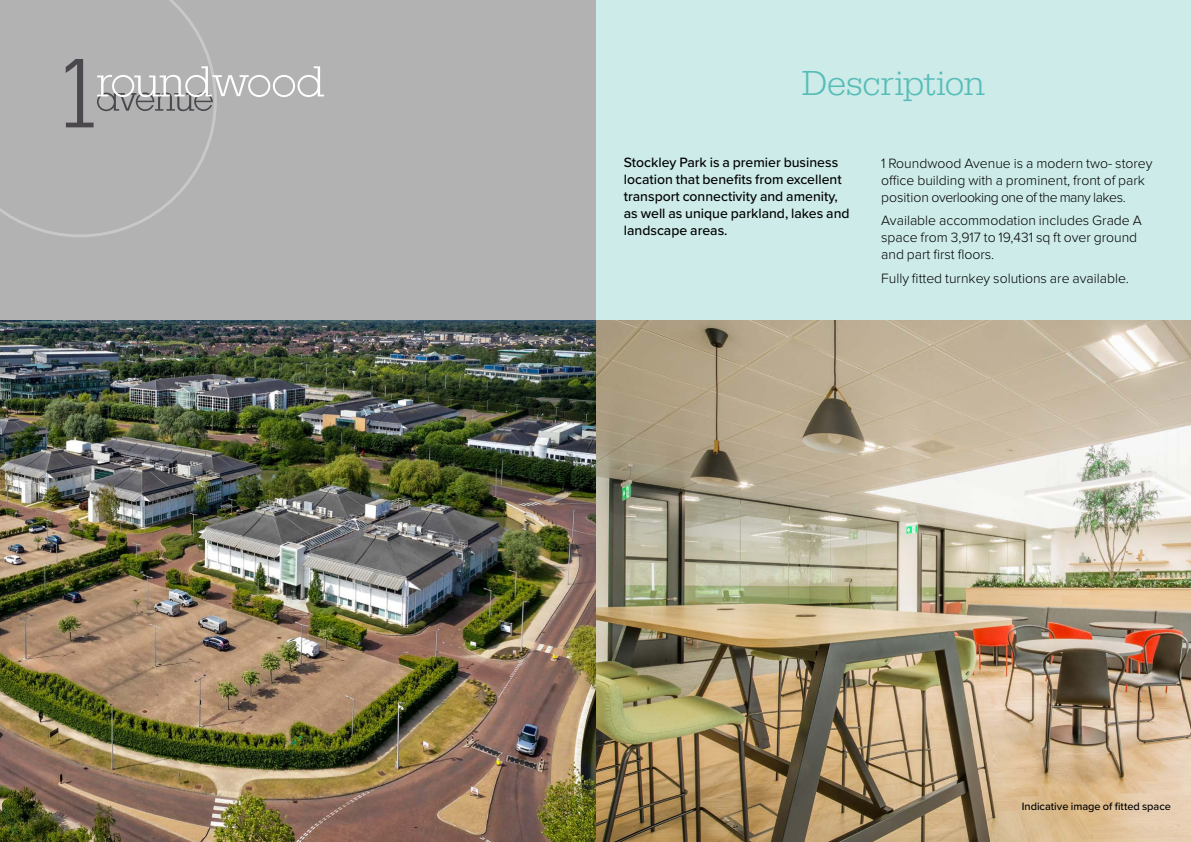
<style>
.page{position:relative;width:1191px;height:842px;background:#fff}
.page>*{position:absolute;margin:0;border:0;box-sizing:border-box;transform-origin:0 0}
.t1{font:300 36px "Serifa";letter-spacing:-.005em;color:#56bcb7}
.t2{font:300 14px/17px "Proxima Nova";color:#000}
.t3{font:500 14px/17px "Proxima Nova";color:#000}
.t4{font:500 11px "Proxima Nova";color:#000}
</style>
<div class="page">
<div style="left:595px;top:0;width:596px;height:842px;background:#ccebe9"></div>
<div style="left:0;top:0;width:595px;height:842px;background:#b3b2b2"></div>
<img style="left:0;top:320px;width:1191px;height:522px">
<svg style="left:0;top:0;width:214px;height:237px"></svg>
<svg style="left:66px;top:59px;width:258px;height:68px"></svg>
<h1 class="t1" style="left:801px;top:63px;width:185px">Description</h1>
<p class="t3" style="left:624px;top:153px;width:227px">Stockley Park is a premier business location that benefits from excellent transport connectivity and amenity, as well as unique parkland, lakes and landscape areas.</p>
<p class="t2" style="left:881px;top:155px;width:273px">1 Roundwood Avenue is a modern two- storey office building with a prominent, front of park position overlooking one of the many lakes.</p>
<p class="t2" style="left:881px;top:212px;width:262px">Available accommodation includes Grade A space from 3,917 to 19,431 sq ft over ground and part first floors.</p>
<p class="t2" style="left:881px;top:270px;width:249px">Fully fitted turnkey solutions are available.</p>
<p class="t4" style="left:1021px;top:798px;width:151px">Indicative image of fitted space</p>
</div>
